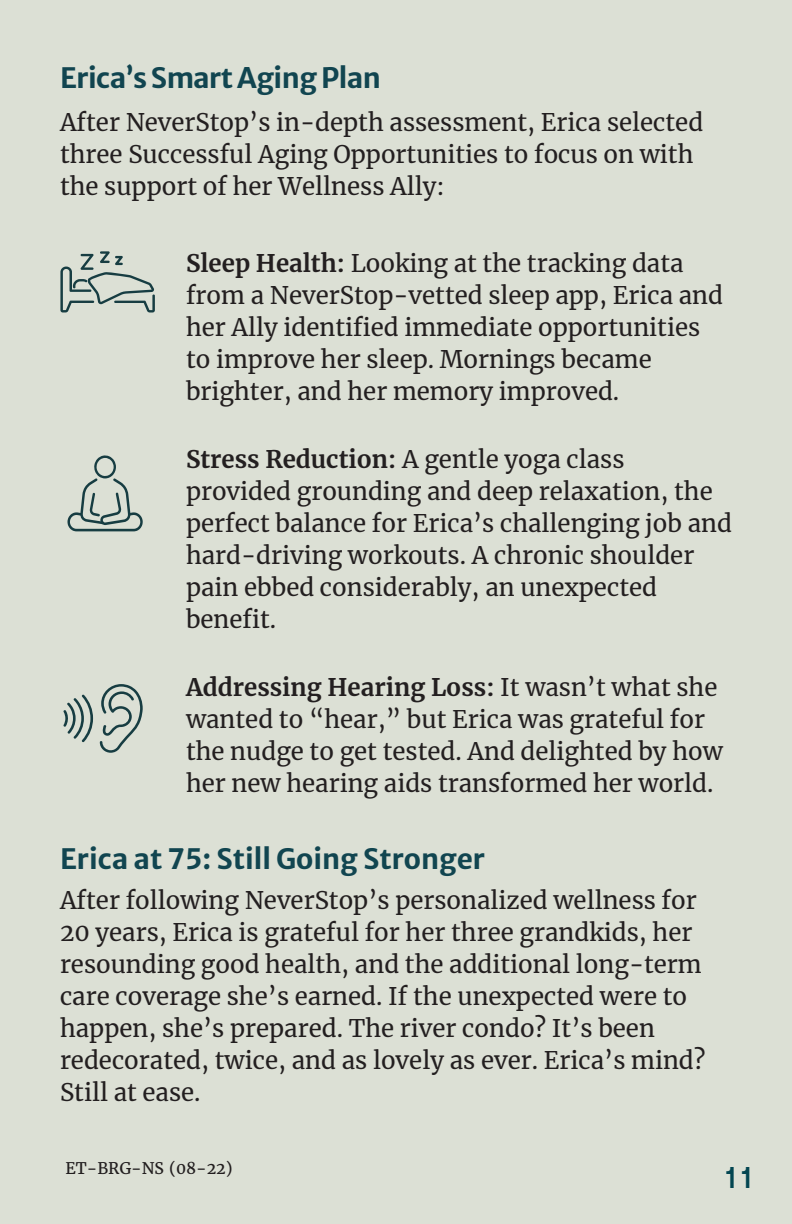
<style>
.page{position:relative;width:792px;height:1224px;background:#dce0d5}
.page>*{position:absolute;margin:0;border:0;box-sizing:border-box;transform-origin:0 0}
.t1{font:700 28px "Merriweather Sans";color:#114550}
.t2{font:700 28px "Merriweather Sans";letter-spacing:-.02em;color:#114550}
.t3{font:500 28px "Stratos";color:#034651}
.t4{font:24px/32px "Merriweather";color:#231f20}
.t5{font:16px "Merriweather";color:#221e1f}
.s1{font-weight:700}
.s2{color:#221e1f}
</style>
<div class="page">
<svg style="left:100px;top:684px;width:43px;height:69px"></svg>
<svg style="left:63px;top:695px;width:30px;height:47px"></svg>
<svg style="left:67px;top:455px;width:76px;height:76px"></svg>
<svg style="left:60px;top:251px;width:95px;height:62px"></svg>
<p class="t2" style="left:60px;top:53px;width:322px">Erica’s Smart Aging Plan</p>
<p class="t4" style="left:60px;top:106px;width:645px">After NeverStop’s in-depth assessment, Erica selected three Successful Aging Opportunities to focus on with the support of her Wellness Ally:</p>
<p class="t4" style="left:186px;top:247px;width:539px"><span class="s1">Sleep Health:</span> Looking at the tracking data from a NeverStop-vetted sleep app, Erica and her Ally identified immediate opportunities to improve her sleep. Mornings became brighter, and her memory improved.</p>
<p class="t4" style="left:186px;top:443px;width:548px"><span class="s1">Stress Reduction:</span> A gentle yoga class provided grounding and deep relaxation, the perfect balance for Erica’s challenging job and hard-driving workouts. A chronic shoulder pain ebbed considerably, an unexpected benefit.</p>
<p class="t4" style="left:186px;top:671px;width:538px"><span class="s1">Addressing Hearing Loss:</span> It wasn’t what she wanted to “hear,” but Erica was grateful for the nudge to get tested. And delighted by how her new hearing aids transformed her world.</p>
<p class="t1" style="left:60px;top:834px;width:427px">Erica at 75: Still Going Stronger</p>
<p class="t4" style="left:60px;top:884px;width:647px">After following NeverStop’s personalized wellness for 20 years, Erica is grateful for her three grandkids, her resounding good health, and the additional long-term care coverage she’s earned. If the unexpected were to happen, she’s <span class="s2">prepared</span>. The river condo? It’s been redecorated, twice, and as lovely as ever. Erica’s mind?<br>Still at ease.</p>
<p class="t5" style="left:65px;top:1158px;width:169px">ET-BRG-NS (08-22)</p>
<p class="t3" style="left:724px;top:1156px;width:32px">11</p>
</div>
